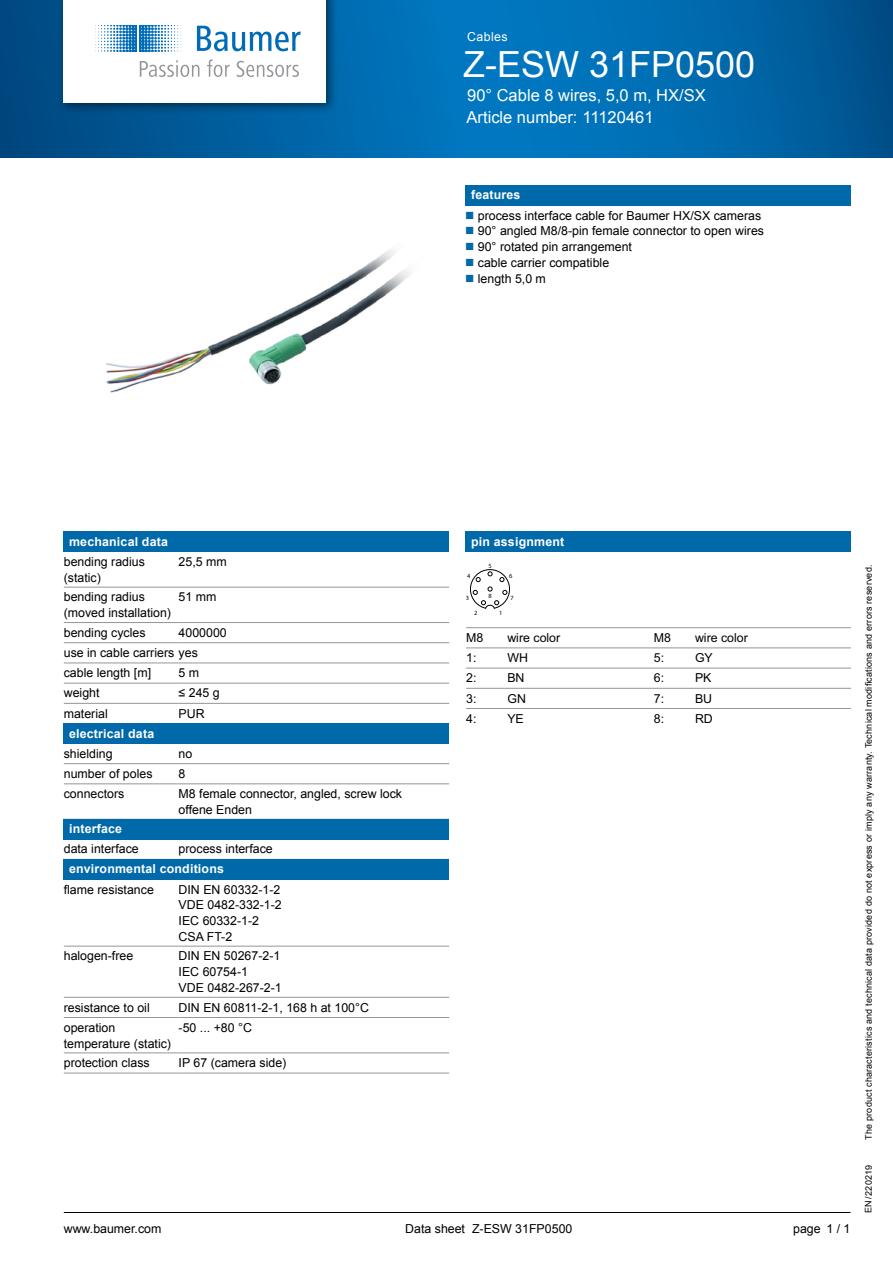
<style>
.page{position:relative;width:893px;height:1263px;background:#fff}
.page>*{position:absolute;margin:0;border:0;box-sizing:border-box;transform-origin:0 0}
.t1{font:36px "Arial";color:#fff}
.t2{font:16.5px/21.9px "Arial";color:#fff}
.t3{font:12.3px/15.8px "Arial";color:#000}
.t4{font:700 12.3px "Arial";letter-spacing:.015em;color:#fff}
.t5{font:12.3px "Arial";letter-spacing:.03em;color:#fff}
.t6{font:9px "Arial";letter-spacing:.02em;color:#000}
.t7{font:700 6.3px "Arial";color:#000}
</style>
<div class="page">
<hr style="left:64px;top:1212px;width:786px;height:1px;background:#000">
<svg style="left:0;top:0;width:893px;height:157px;background:#0066a9"></svg>
<div style="left:58px;top:0;width:280px;height:115px;background:#000;opacity:.5"></div>
<div style="left:64px;top:0;width:262px;height:102px;background:#fff"></div>
<svg style="left:30px;top:25px;width:271px;height:52px"></svg>
<img style="left:106px;top:249px;width:304px;height:144px">
<div style="left:64px;top:531px;width:385px;height:21px;background:#0069aa"></div>
<hr style="left:64px;top:587px;width:115px;height:1px;background:#939598">
<hr style="left:179px;top:587px;width:270px;height:1px;background:#939598">
<hr style="left:64px;top:622px;width:115px;height:1px;background:#939598">
<hr style="left:179px;top:622px;width:270px;height:1px;background:#939598">
<hr style="left:64px;top:642px;width:115px;height:1px;background:#939598">
<hr style="left:179px;top:642px;width:270px;height:1px;background:#939598">
<hr style="left:64px;top:663px;width:115px;height:1px;background:#939598">
<hr style="left:179px;top:663px;width:270px;height:1px;background:#939598">
<hr style="left:64px;top:683px;width:115px;height:1px;background:#939598">
<hr style="left:179px;top:683px;width:270px;height:1px;background:#939598">
<hr style="left:64px;top:703px;width:115px;height:1px;background:#939598">
<hr style="left:179px;top:703px;width:270px;height:1px;background:#939598">
<div style="left:64px;top:723px;width:385px;height:20px;background:#0069aa"></div>
<hr style="left:64px;top:763px;width:115px;height:1px;background:#939598">
<hr style="left:179px;top:763px;width:270px;height:1px;background:#939598">
<hr style="left:64px;top:783px;width:115px;height:1px;background:#939598">
<hr style="left:179px;top:783px;width:270px;height:1px;background:#939598">
<div style="left:64px;top:819px;width:385px;height:20px;background:#0069aa"></div>
<div style="left:64px;top:859px;width:385px;height:20px;background:#0069aa"></div>
<hr style="left:64px;top:946px;width:115px;height:1px;background:#939598">
<hr style="left:179px;top:946px;width:270px;height:1px;background:#939598">
<hr style="left:64px;top:997px;width:115px;height:1px;background:#939598">
<hr style="left:179px;top:997px;width:270px;height:1px;background:#939598">
<hr style="left:64px;top:1017px;width:115px;height:1px;background:#939598">
<hr style="left:179px;top:1017px;width:270px;height:1px;background:#939598">
<hr style="left:64px;top:1052px;width:115px;height:1px;background:#939598">
<hr style="left:179px;top:1052px;width:270px;height:1px;background:#939598">
<hr style="left:64px;top:1073px;width:115px;height:1px;background:#939598">
<hr style="left:179px;top:1073px;width:270px;height:1px;background:#939598">
<div style="left:465px;top:185px;width:385px;height:20px;background:#0069aa"></div>
<div style="left:465px;top:531px;width:385px;height:21px;background:#0069aa"></div>
<hr style="left:466px;top:648px;width:41px;height:1px;background:#939598">
<hr style="left:507px;top:648px;width:147px;height:1px;background:#939598">
<hr style="left:654px;top:648px;width:41px;height:1px;background:#939598">
<hr style="left:695px;top:648px;width:155px;height:1px;background:#939598">
<hr style="left:466px;top:668px;width:41px;height:1px;background:#939598">
<hr style="left:507px;top:668px;width:147px;height:1px;background:#939598">
<hr style="left:654px;top:668px;width:41px;height:1px;background:#939598">
<hr style="left:695px;top:668px;width:155px;height:1px;background:#939598">
<hr style="left:466px;top:688px;width:41px;height:1px;background:#939598">
<hr style="left:507px;top:688px;width:147px;height:1px;background:#939598">
<hr style="left:654px;top:688px;width:41px;height:1px;background:#939598">
<hr style="left:695px;top:688px;width:155px;height:1px;background:#939598">
<hr style="left:466px;top:708px;width:41px;height:1px;background:#939598">
<hr style="left:507px;top:708px;width:147px;height:1px;background:#939598">
<hr style="left:654px;top:708px;width:41px;height:1px;background:#939598">
<hr style="left:695px;top:708px;width:155px;height:1px;background:#939598">
<hr style="left:466px;top:627px;width:41px;height:1px;background:#939598">
<hr style="left:507px;top:627px;width:147px;height:1px;background:#939598">
<hr style="left:654px;top:627px;width:41px;height:1px;background:#939598">
<hr style="left:695px;top:627px;width:155px;height:1px;background:#939598">
<svg style="left:470px;top:569px;width:40px;height:40px"></svg>
<p class="t5" style="left:467px;top:29px;width:42px">Cables</p>
<h1 class="t1" style="left:463px;top:40px;width:294px">Z-ESW 31FP0500</h1>
<h2 class="t2" style="left:467px;top:85px;width:241px">90° Cable 8 wires, 5,0 m, HX/SX<br>Article number: 11120461</h2>
<p class="t4" style="left:471px;top:187px;width:51px">features</p>
<p class="t3" style="left:478px;top:207px;width:288px">process interface cable for Baumer HX/SX cameras 90° angled M8/8-pin female connector to open wires 90° rotated pin arrangement<br>cable carrier compatible<br>length 5,0 m</p>
<p class="t4" style="left:69px;top:533px;width:100px">mechanical data</p>
<p class="t3" style="left:64px;top:554px;width:83px">bending radius (static)</p>
<p class="t3" style="left:179px;top:554px;width:50px">25,5 mm</p>
<p class="t3" style="left:64px;top:589px;width:109px">bending radius (moved installation)</p>
<p class="t3" style="left:179px;top:589px;width:39px">51 mm</p>
<p class="t3" style="left:64px;top:625px;width:83px">bending cycles</p>
<p class="t3" style="left:64px;top:622px;width:164px;line-height:20.2px;text-indent:115px">4000000 use in cable carriers yes cable length [m]</p>
<p class="t3" style="left:179px;top:665px;width:22px">5 m</p>
<p class="t3" style="left:64px;top:685px;width:37px">weight</p>
<p class="t3" style="left:179px;top:685px;width:43px">≤ 245 g</p>
<p class="t3" style="left:64px;top:706px;width:46px">material</p>
<p class="t3" style="left:179px;top:706px;width:28px">PUR</p>
<p class="t4" style="left:69px;top:725px;width:87px">electrical data</p>
<p class="t3" style="left:64px;top:746px;width:50px">shielding</p>
<p class="t3" style="left:179px;top:746px;width:15px">no</p>
<p class="t3" style="left:64px;top:766px;width:90px">number of poles</p>
<p class="t3" style="left:179px;top:766px;width:8px">8</p>
<p class="t3" style="left:64px;top:786px;width:62px">connectors</p>
<p class="t3" style="left:179px;top:786px;width:225px">M8 female connector, angled, screw lock offene Enden</p>
<p class="t4" style="left:69px;top:821px;width:55px">interface</p>
<p class="t3" style="left:64px;top:841px;width:76px">data interface</p>
<p class="t3" style="left:179px;top:841px;width:96px">process interface</p>
<p class="t4" style="left:69px;top:861px;width:156px">environmental conditions</p>
<p class="t3" style="left:64px;top:881px;width:92px">flame resistance</p>
<p class="t3" style="left:179px;top:881px;width:105px">DIN EN 60332-1-2<br>VDE 0482-332-1-2<br>IEC 60332-1-2<br>CSA FT-2</p>
<p class="t3" style="left:64px;top:948px;width:71px">halogen-free</p>
<p class="t3" style="left:179px;top:948px;width:105px">DIN EN 50267-2-1<br>IEC 60754-1<br>VDE 0482-267-2-1</p>
<p class="t3" style="left:64px;top:999px;width:87px">resistance to oil</p>
<p class="t3" style="left:179px;top:999px;width:192px">DIN EN 60811-2-1, 168 h at 100°C</p>
<p class="t3" style="left:64px;top:1020px;width:109px">operation temperature (static)</p>
<p class="t3" style="left:179px;top:1020px;width:75px">-50 ... +80 °C</p>
<p class="t3" style="left:64px;top:1055px;width:87px">protection class</p>
<p class="t3" style="left:179px;top:1055px;width:109px">IP 67 (camera side)</p>
<p class="t4" style="left:471px;top:533px;width:95px">pin assignment</p>
<p class="t7" style="left:488px;top:562px;width:5px">5</p>
<p class="t7" style="left:488px;top:592px;width:5px">8</p>
<p class="t7" style="left:467px;top:572px;width:5px">4</p>
<p class="t7" style="left:509px;top:572px;width:5px">6</p>
<p class="t7" style="left:466px;top:594px;width:5px">3</p>
<p class="t7" style="left:510px;top:594px;width:5px">7</p>
<p class="t7" style="left:474px;top:608px;width:5px">2</p>
<p class="t7" style="left:499px;top:608px;width:5px">1</p>
<p class="t3" style="left:466px;top:630px;width:19px">M8</p>
<p class="t3" style="left:507px;top:630px;width:54px">wire color</p>
<p class="t3" style="left:654px;top:630px;width:19px">M8</p>
<p class="t3" style="left:695px;top:630px;width:54px">wire color</p>
<p class="t3" style="left:466px;top:650px;width:12px">1:</p>
<p class="t3" style="left:507px;top:650px;width:22px">WH</p>
<p class="t3" style="left:654px;top:650px;width:12px">5:</p>
<p class="t3" style="left:695px;top:650px;width:19px">GY</p>
<p class="t3" style="left:466px;top:670px;width:12px">2:</p>
<p class="t3" style="left:507px;top:670px;width:19px">BN</p>
<p class="t3" style="left:654px;top:670px;width:12px">6:</p>
<p class="t3" style="left:695px;top:670px;width:18px">PK</p>
<p class="t3" style="left:466px;top:690px;width:12px">3:</p>
<p class="t3" style="left:507px;top:690px;width:20px">GN</p>
<p class="t3" style="left:654px;top:690px;width:12px">7:</p>
<p class="t3" style="left:695px;top:690px;width:19px">BU</p>
<p class="t3" style="left:466px;top:711px;width:12px">4:</p>
<p class="t3" style="left:507px;top:711px;width:18px">YE</p>
<p class="t3" style="left:654px;top:711px;width:12px">8:</p>
<p class="t3" style="left:695px;top:711px;width:19px">RD</p>
<p class="t3" style="left:64px;top:1221px;width:99px">www.baumer.com</p>
<p class="t3" style="left:826px;top:1221px;width:26px">1 / 1</p>
<p class="t3" style="left:472px;top:1221px;width:102px">Z-ESW 31FP0500</p>
<p class="t3" style="left:405px;top:1221px;width:61px">Data sheet</p>
<p class="t3" style="left:793px;top:1221px;width:29px">page</p>
<p class="t6" style="left:863px;top:1140px;width:576px;rotate:-90deg">The product characteristics and technical data provided do not express or imply any warranty. Technical modifications and errors reserved.</p>
<p class="t6" style="left:863px;top:1213px;width:49px;rotate:-90deg">EN/220219</p>
</div>
